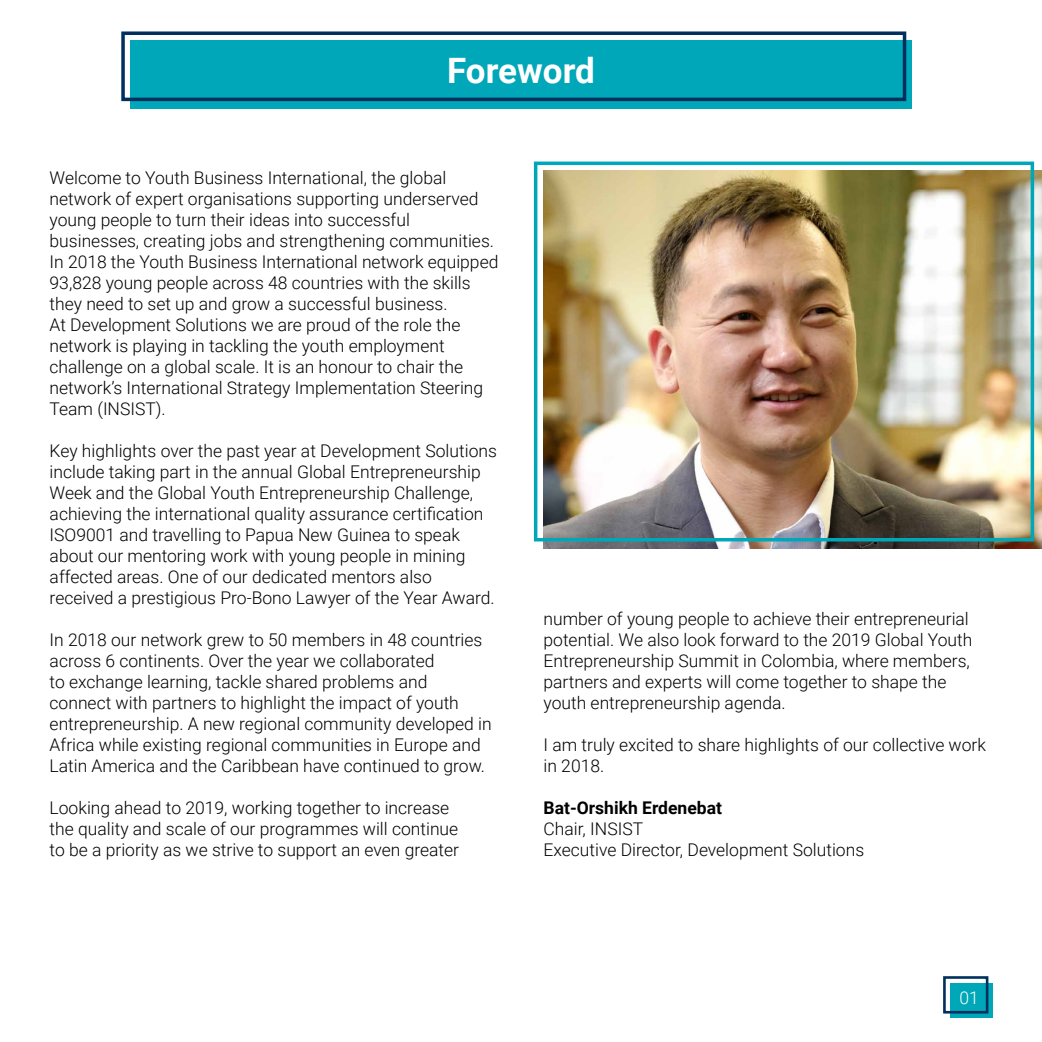
<style>
.page{position:relative;width:1042px;height:1042px;background:#fff}
.page>*{position:absolute;margin:0;border:0;box-sizing:border-box;transform-origin:0 0}
.t1{font:700 35px "Roboto";color:#fff}
.t2{font:300 17.5px/21px "Roboto";color:#000}
.t3{font:700 17.5px "Roboto";color:#000}
.t4{font:300 17.5px "Roboto";color:#fff}
</style>
<div class="page">
<div style="left:130px;top:40px;width:781px;height:68px;background:#00a7b8"></div>
<div style="left:121px;top:31px;width:785px;height:70px;border:4px solid #00305e"></div>
<img style="left:543px;top:171px;width:499px;height:378px">
<div style="left:534px;top:162px;width:500px;height:379px;border:4px solid #00a7b8"></div>
<div style="left:949px;top:983px;width:43px;height:34px;background:#00a7b8"></div>
<div style="left:943px;top:976px;width:45px;height:37px;border:3px solid #00305e"></div>
<h1 class="t1" style="left:447px;top:46px;width:149px">Foreword</h1>
<p class="t2" style="left:50px;top:166px;width:450px">Welcome to Youth Business International, the global network of expert organisations supporting underserved young people to turn their ideas into successful businesses, creating jobs and strengthening communities.<br>In 2018 the Youth Business International network equipped 93,828 young people across 48 countries with the skills they need to set up and grow a successful business.<br>At Development Solutions we are proud of the role the network is playing in tackling the youth employment challenge on a global scale. It is an honour to chair the network’s International Strategy Implementation Steering Team (INSIST).</p>
<p class="t2" style="left:50px;top:439px;width:449px">Key highlights over the past year at Development Solutions include taking part in the annual Global Entrepreneurship Week and the Global Youth Entrepreneurship Challenge, achieving the international quality assurance certification ISO9001 and travelling to Papua New Guinea to speak about our mentoring work with young people in mining affected areas. One of our dedicated mentors also received a prestigious Pro-Bono Lawyer of the Year Award.</p>
<p class="t2" style="left:50px;top:628px;width:443px">In 2018 our network grew to 50 members in 48 countries across 6 continents. Over the year we collaborated<br>to exchange learning, tackle shared problems and connect with partners to highlight the impact of youth entrepreneurship. A new regional community developed in Africa while existing regional communities in Europe and Latin America and the Caribbean have continued to grow.</p>
<p class="t2" style="left:50px;top:796px;width:411px">Looking ahead to 2019, working together to increase the quality and scale of our programmes will continue to be a priority as we strive to support an even greater</p>
<p class="t2" style="left:543px;top:607px;width:430px">number of young people to achieve their entrepreneurial potential. We also look forward to the 2019 Global Youth Entrepreneurship Summit in Colombia, where members, partners and experts will come together to shape the youth entrepreneurship agenda.</p>
<p class="t2" style="left:543px;top:733px;width:444px">I am truly excited to share highlights of our collective work in 2018.</p>
<p class="t3" style="left:543px;top:795px;width:180px">Bat-Orshikh Erdenebat</p>
<p class="t2" style="left:543px;top:817px;width:322px">Chair, INSIST<br>Executive Director, Development Solutions</p>
<p class="t4" style="left:959px;top:985px;width:21px">01</p>
</div>
